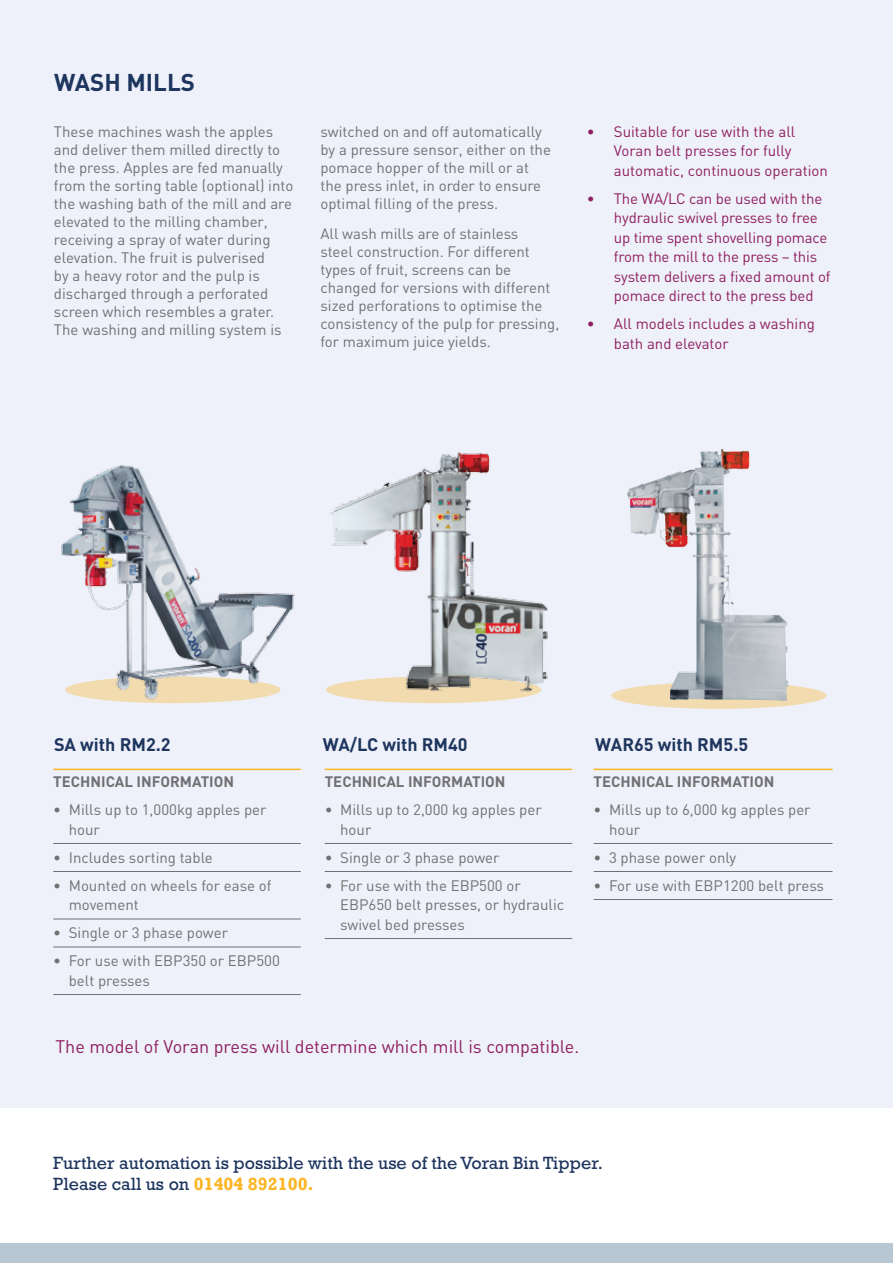
<style>
.page{position:relative;width:893px;height:1263px;background:#fff}
.page>*{position:absolute;margin:0;border:0;box-sizing:border-box;transform-origin:0 0}
.t1{font:700 24px "DIN";color:#1e355e}
.t2{font:18px/21.6px "Rockwell Std";color:#1e355e}
.t3{font:18px "DIN";color:#8f1f61}
.t4{font:700 18px "DIN";color:#1e355e}
.t5{font:15px/18px "DIN";color:#717073}
.t6{font:15px/19.5px "DIN";letter-spacing:-.01em;color:#8f1f61}
.t7{font:700 15px "DIN";color:#717073}
.s1{font-family:"Rockwell";font-weight:700;color:#fcb525}
</style>
<div class="page">
<div style="left:0;top:1244px;width:893px;height:19px;background:#b9c7d3"></div>
<div style="left:0;top:0;width:893px;height:1108px;background:#eef1f9"></div>
<img style="left:61px;top:465px;width:234px;height:239px">
<hr style="left:53px;top:769px;width:248px;height:1px;background:#fcb525">
<hr style="left:53px;top:843px;width:248px;height:1px;background:#717073">
<hr style="left:53px;top:871px;width:248px;height:1px;background:#717073">
<hr style="left:53px;top:919px;width:248px;height:1px;background:#717073">
<hr style="left:53px;top:947px;width:248px;height:1px;background:#717073">
<hr style="left:53px;top:994px;width:248px;height:1px;background:#717073">
<div style="left:326px;top:676px;width:215px;height:27px;background:#f2dcaf;border-radius:50%"></div>
<img style="left:326px;top:451px;width:222px;height:244px">
<hr style="left:325px;top:769px;width:247px;height:1px;background:#fcb525">
<hr style="left:325px;top:843px;width:247px;height:1px;background:#717073">
<hr style="left:325px;top:871px;width:247px;height:1px;background:#717073">
<hr style="left:325px;top:938px;width:247px;height:1px;background:#717073">
<svg style="left:611px;top:682px;width:216px;height:27px;background:#cbc2ad"></svg>
<hr style="left:594px;top:769px;width:238px;height:1px;background:#fcb525">
<hr style="left:594px;top:843px;width:238px;height:1px;background:#717073">
<hr style="left:594px;top:871px;width:238px;height:1px;background:#717073">
<hr style="left:594px;top:899px;width:238px;height:1px;background:#717073">
<img style="left:627px;top:449px;width:96px;height:98px">
<h1 class="t1" style="left:54px;top:67px;width:142px">WASH MILLS</h1>
<p class="t5" style="left:54px;top:122px;width:241px">These machines wash the apples and deliver them milled directly to the press. Apples are fed manually from the sorting table (optional) into the washing bath of the mill and are elevated to the milling chamber, receiving a spray of water during elevation. The fruit is pulverised<br>by a heavy rotor and the pulp is discharged through a perforated screen which resembles a grater.<br>The washing and milling system is</p>
<p class="t5" style="left:320px;top:122px;width:232px">switched on and off automatically by a pressure sensor, either on the pomace hopper of the mill or at the press inlet, in order to ensure optimal filling of the press.</p>
<p class="t5" style="left:320px;top:225px;width:240px">All wash mills are of stainless<br>steel construction. For different types of fruit, screens can be changed for versions with different sized perforations to optimise the consistency of the pulp for pressing, for maximum juice yields.</p>
<p class="t6" style="left:614px;top:121px;width:216px;text-indent:-27px">• Suitable for use with the all<br>Voran belt presses for fully automatic, continuous operation</p>
<p class="t6" style="left:614px;top:188px;width:218px;text-indent:-27px">• The WA/LC can be used with the hydraulic swivel presses to free up time spent shovelling pomace from the mill to the press – this system delivers a fixed amount of pomace direct to the press bed</p>
<p class="t6" style="left:614px;top:314px;width:203px;text-indent:-27px">• All models includes a washing bath and elevator</p>
<p class="t4" style="left:54px;top:732px;width:118px">SA with RM2.2</p>
<p class="t7" style="left:53px;top:772px;width:182px">TECHNICAL INFORMATION</p>
<p class="t5" style="left:69px;top:800px;width:199px;line-height:19.5px;text-indent:-15px">• Mills up to 1,000kg apples per hour</p>
<p class="t5" style="left:53px;top:848px;width:161px">• Includes sorting table</p>
<p class="t5" style="left:69px;top:875px;width:204px;line-height:19.5px;text-indent:-15px">• Mounted on wheels for ease of movement</p>
<p class="t5" style="left:53px;top:923px;width:176px">• Single or 3 phase power</p>
<p class="t5" style="left:69px;top:951px;width:213px;line-height:19.5px;text-indent:-15px">• For use with EBP350 or EBP500 belt presses</p>
<p class="t4" style="left:323px;top:732px;width:146px">WA/LC with RM40</p>
<p class="t7" style="left:325px;top:772px;width:182px">TECHNICAL INFORMATION</p>
<p class="t5" style="left:340px;top:800px;width:203px;line-height:19.5px;text-indent:-15px">• Mills up to 2,000 kg apples per hour</p>
<p class="t5" style="left:325px;top:848px;width:176px">• Single or 3 phase power</p>
<p class="t5" style="left:340px;top:875px;width:226px;line-height:19.5px;text-indent:-15px">• For use with the EBP500 or<br>EBP650 belt presses, or hydraulic swivel bed presses</p>
<p class="t4" style="left:595px;top:732px;width:155px">WAR65 with RM5.5</p>
<p class="t7" style="left:594px;top:772px;width:182px">TECHNICAL INFORMATION</p>
<p class="t5" style="left:609px;top:800px;width:203px;line-height:19.5px;text-indent:-15px">• Mills up to 6,000 kg apples per hour</p>
<p class="t5" style="left:594px;top:848px;width:144px">• 3 phase power only</p>
<p class="t5" style="left:594px;top:876px;width:232px">• For use with EBP1200 belt press</p>
<p class="t3" style="left:55px;top:1035px;width:525px">The model of Voran press will determine which mill is compatible.</p>
<p class="t2" style="left:53px;top:1151px;width:551px">Further automation is possible with the use of the Voran Bin Tipper.<br>Please call us on <span class="s1">01404 892100.</span></p>
</div>
